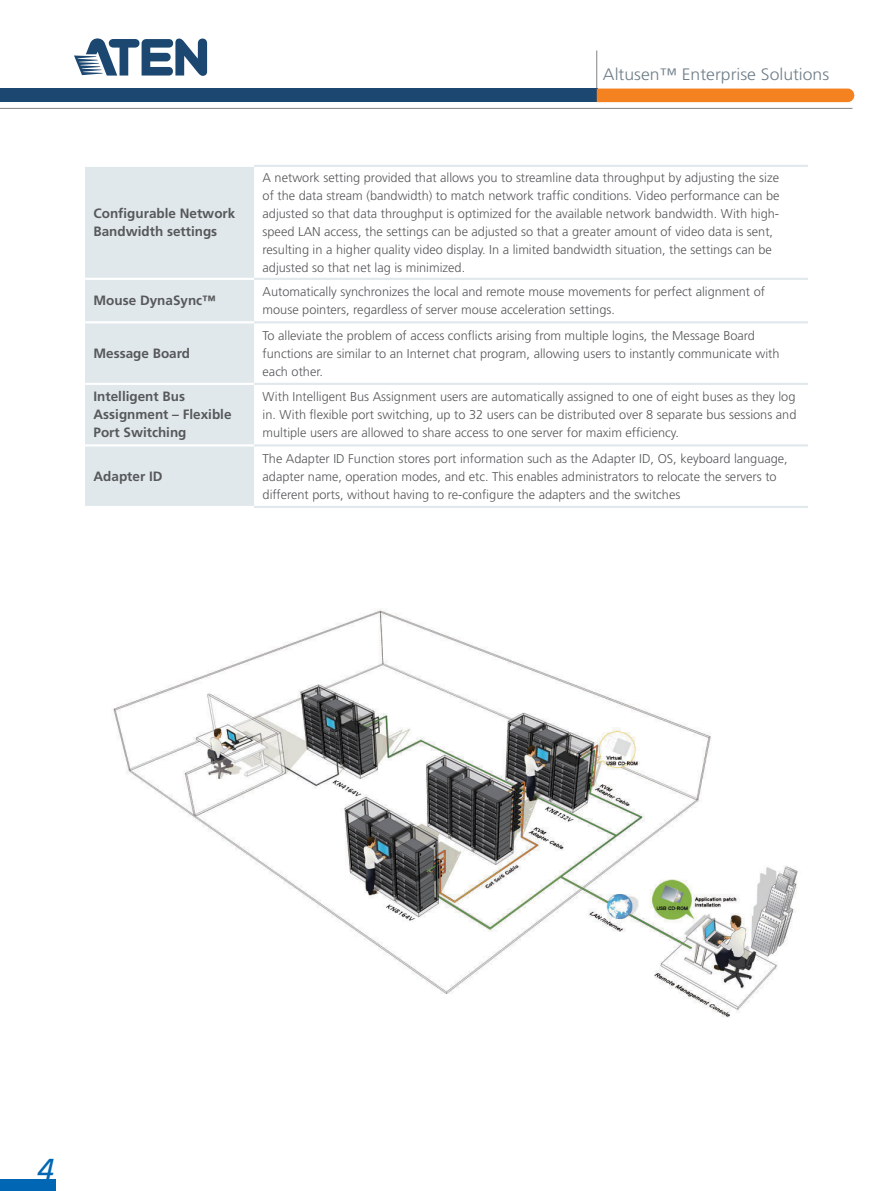
<style>
.page{position:relative;width:893px;height:1191px;background:#fff}
.page>*{position:absolute;margin:0;border:0;box-sizing:border-box;transform-origin:0 0}
.t1{font:italic 30.3px "Frutiger";color:#0166b3}
.t2{font:300 16.5px "Frutiger";color:#707e88;scale:1.06 1}
.t3{font:700 13.5px/18px "Frutiger";color:#57585a}
.t4{font:300 12.75px/18px "Frutiger";color:#57585a}
</style>
<div class="page">
<div style="left:0;top:1179px;width:55px;height:12px;background:#0166b3"></div>
<img style="left:113px;top:610px;width:685px;height:408px">
<hr style="left:596px;top:50px;width:1px;height:39px;background:#808285">
<div style="left:0;top:89px;width:597px;height:13px;background:#1c4771"></div>
<hr style="left:0;top:108px;width:852px;height:1px;background:#808285">
<div style="left:597px;top:89px;width:257px;height:13px;background:#f58220"></div>
<svg style="left:74px;top:38px;width:133px;height:38px"></svg>
<div style="left:85px;top:167px;width:169px;height:339px;background:#e0e8ec"></div>
<hr style="left:85px;top:278px;width:169px;height:2px;background:#fff">
<hr style="left:85px;top:321px;width:169px;height:2px;background:#fff">
<hr style="left:85px;top:383px;width:169px;height:2px;background:#fff">
<hr style="left:85px;top:444px;width:169px;height:2px;background:#fff">
<hr style="left:254px;top:165px;width:554px;height:2px;background:#e0e8ec">
<hr style="left:254px;top:278px;width:554px;height:2px;background:#e0e8ec">
<hr style="left:254px;top:321px;width:554px;height:2px;background:#e0e8ec">
<hr style="left:254px;top:383px;width:554px;height:2px;background:#e0e8ec">
<hr style="left:254px;top:444px;width:554px;height:2px;background:#e0e8ec">
<hr style="left:254px;top:506px;width:554px;height:2px;background:#e0e8ec">
<p class="t2" style="left:603px;top:65px;width:215px">Altusen™ Enterprise Solutions</p>
<p class="t3" style="left:94px;top:204px;width:143px">Configurable Network<br>Bandwidth settings</p>
<p class="t4" style="left:263px;top:168px;width:518px">A network setting provided that allows you to streamline data throughput by adjusting the size of the data stream (bandwidth) to match network traffic conditions. Video performance can be adjusted so that data throughput is optimized for the available network bandwidth. With high&shy;speed LAN access, the settings can be adjusted so that a greater amount of video data is sent, resulting in a higher quality video display. In a limited bandwidth situation, the settings can be adjusted so that net lag is minimized.</p>
<p class="t3" style="left:94px;top:291px;width:124px">Mouse DynaSync™</p>
<p class="t4" style="left:263px;top:283px;width:504px">Automatically synchronizes the local and remote mouse movements for perfect alignment of mouse pointers, regardless of server mouse acceleration settings.</p>
<p class="t3" style="left:94px;top:344px;width:98px">Message Board</p>
<p class="t4" style="left:263px;top:326px;width:518px">To alleviate the problem of access conflicts arising from multiple logins, the Message Board functions are similar to an Internet chat program, allowing users to instantly communicate with each other.</p>
<p class="t3" style="left:94px;top:387px;width:140px">Intelligent Bus<br>Assignment – Flexible<br>Port Switching</p>
<p class="t4" style="left:263px;top:388px;width:535px;text-align:justify">With Intelligent Bus Assignment users are automatically assigned to one of eight buses as they log in. With flexible port switching, up to 32 users can be distributed over 8 separate bus sessions and multiple users are allowed to share access to one server for maxim efficiency.</p>
<p class="t3" style="left:94px;top:467px;width:71px">Adapter ID</p>
<p class="t4" style="left:263px;top:449px;width:527px">The Adapter ID Function stores port information such as the Adapter ID, OS, keyboard language, adapter name, operation modes, and etc. This enables administrators to relocate the servers to different ports, without having to re-configure the adapters and the switches</p>
<h1 class="t1" style="left:38px;top:1152px;width:18px">4</h1>
</div>
